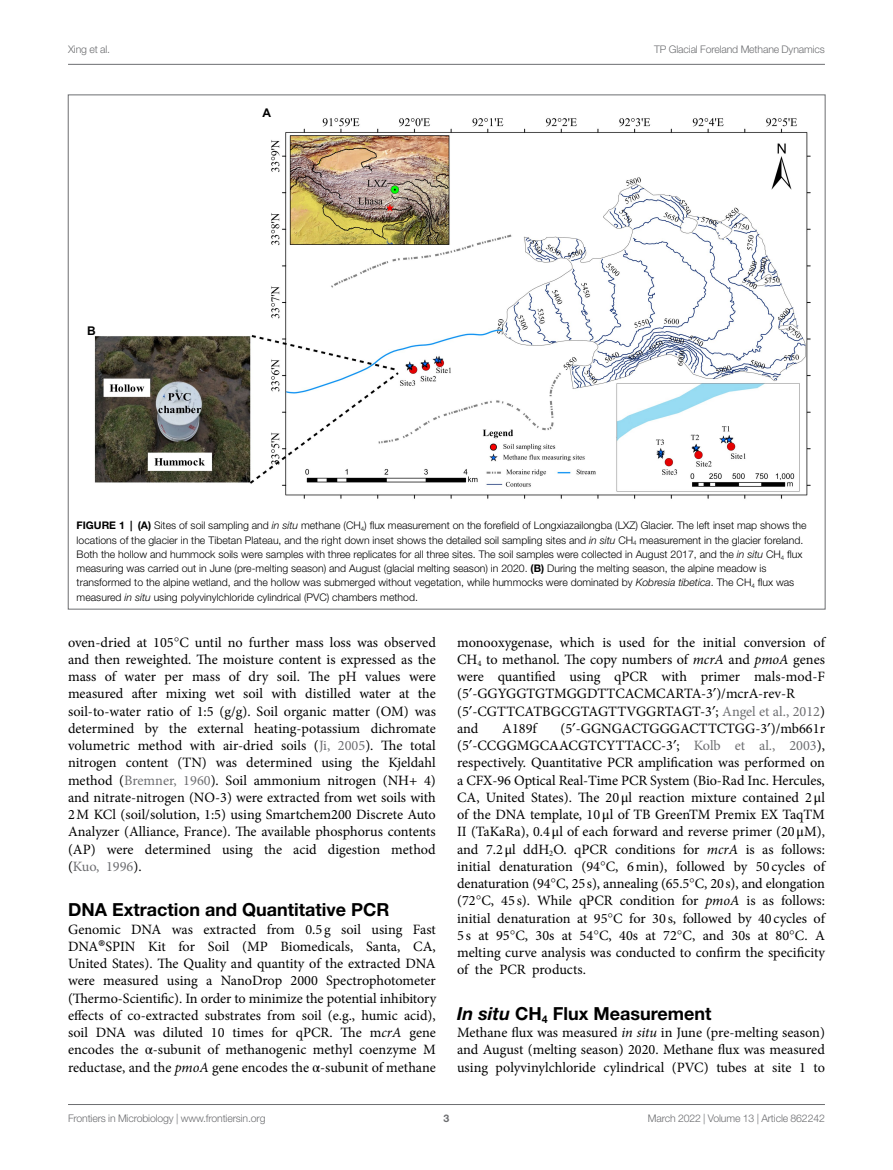
<style>
.page{position:relative;width:893px;height:1170px;background:#fff}
.page>*{position:absolute;margin:0;border:0;box-sizing:border-box;transform-origin:0 0}
.HEAD_2{font:700 18px "Helvetica Neue LT Std";color:#000}
.TEXT_FLUSH{font:14.25px/17.2px "Minion Pro";color:#000;text-align:justify}
.t1{font:700 12px "Arial";color:#000}
.FIG_LEG{font:300 10.5px/14.2px "Helvetica Neue LT Std";color:#000}
.t2{font:300 10.5px "Helvetica Neue LT Std";letter-spacing:-.015em;color:#6d6e71}
.t3{font:700 10.5px "Helvetica Neue LT Std";color:#6d6e71}
.s1{font-weight:700}
.s2{font-style:italic}
.s3{font-family:"STIX General"}
.s4{color:#6d6e71}
.s5{font-size:22.5px}
.s6{font-family:"Gentium Plus"}
</style>
<div class="page">
<hr style="left:68px;top:64px;width:757px;height:1px;background:#6d6e71">
<hr style="left:68px;top:1104px;width:757px;height:1px;background:#6d6e71">
<img style="left:94px;top:118px;width:717px;height:381px">
<p class="t2" style="left:68px;top:42px;width:44px">Xing et al.</p>
<p class="t2" style="left:654px;top:42px;width:172px">TP Glacial Foreland Methane Dynamics</p>
<p class="t1" style="left:87px;top:322px;width:10px">B</p>
<p class="t1" style="left:263px;top:105px;width:10px">A</p>
<p class="FIG_LEG" style="left:77px;top:518px;width:732px"><span class="s1">FIGURE 1 | (A)</span> Sites of soil sampling and <span class="s2">in situ</span> methane (CH<sub>4</sub>) flux measurement on the forefield of Longxiazailongba (LXZ) Glacier. The left inset map shows the locations of the glacier in the Tibetan Plateau, and the right down inset shows the detailed soil sampling sites and <span class="s2">in situ</span> CH<sub>4</sub> measurement in the glacier foreland.<br>Both the hollow and hummock soils were samples with three replicates for all three sites. The soil samples were collected in August 2017, and the <span class="s2">in situ</span> CH<sub>4</sub> flux measuring was carried out in June (pre-melting season) and August (glacial melting season) in 2020. <span class="s1">(B)</span> During the melting season, the alpine meadow is transformed to the alpine wetland, and the hollow was submerged without vegetation, while hummocks were dominated by <span class="s2">Kobresia tibetica</span>. The CH<sub>4</sub> flux was measured <span class="s2">in situ</span> using polyvinylchloride cylindrical (PVC) chambers method.</p>
<p class="TEXT_FLUSH" style="left:68px;top:633px;width:369px">oven-dried at 105<span class="s3">°</span>C until no further mass loss was observed and then reweighted. The moisture content is expressed as the mass of water per mass of dry soil. The pH values were measured after mixing wet soil with distilled water at the soil-to-water ratio of 1:5 (g/g). Soil organic matter (OM) was determined by the external heating-potassium dichromate volumetric method with air-dried soils (<span class="s4">Ji, 2005</span>). The total nitrogen content (TN) was determined using the Kjeldahl method (<span class="s4">Bremner, 1960</span>). Soil ammonium nitrogen (NH+ 4) and nitrate-nitrogen (NO-3) were extracted from wet soils with 2M KCl (soil/solution, 1:5) using Smartchem200 Discrete Auto Analyzer (Alliance, France). The available phosphorus contents (AP) were determined using the acid digestion method (<span class="s4">Kuo, 1996</span>).</p>
<p class="HEAD_2" style="left:68px;top:898px;width:323px">DNA Extraction and Quantitative PCR</p>
<p class="TEXT_FLUSH" style="left:68px;top:920px;width:370px">Genomic DNA was extracted from 0.5 g soil using Fast DNA<span class="s5">®</span>SPIN Kit for Soil (MP Biomedicals, Santa, CA, United States). The Quality and quantity of the extracted DNA were measured using a NanoDrop 2000 Spectrophotometer (Thermo-Scientific). In order to minimize the potential inhibitory effects of co-extracted substrates from soil (e.g., humic acid), soil DNA was diluted 10 times for qPCR. The m<span class="s2">crA</span> gene encodes the <span class="s3">α</span>-subunit of methanogenic methyl coenzyme M reductase, and the <span class="s2">pmoA</span> gene encodes the <span class="s3">α</span>-subunit of methane</p>
<p class="TEXT_FLUSH" style="left:457px;top:633px;width:369px;text-align:left">monooxygenase, which is used for the initial conversion of CH<sub>4</sub> to methanol. The copy numbers of <span class="s2">mcrA</span> and <span class="s2">pmoA</span> genes were quantified using qPCR with primer mals-mod-F (5<span class="s6">′</span>-GGYGGTGTMGGDTTCACMCARTA-3<span class="s6">′</span>)/mcrA-rev-R (5<span class="s6">′</span>-CGTTCATBGCGTAGTTVGGRTAGT-3<span class="s6">′</span>; <span class="s4">Angel et al., 2012</span>) and</p>
<p class="TEXT_FLUSH" style="left:457px;top:719px;width:369px;text-indent:103px">(5<span class="s6">′</span>-GGNGACTGGGACTTCTGG-3<span class="s6">′</span>)/mb661r (5<span class="s6">′</span>-CCGGMGCAACGTCYTTACC-3<span class="s6">′</span>; <span class="s4">Kolb et al., 2003</span>), respectively. Quantitative PCR amplification was performed on a CFX-96 Optical Real-Time PCR System (Bio-Rad Inc. Hercules, CA, United States). The 20<span class="s3">μ</span>l reaction mixture contained 2<span class="s3">μ</span>l of the DNA template, 10<span class="s3">μ</span>l of TB GreenTM Premix EX TaqTM II (TaKaRa), 0.4<span class="s3">μ</span>l of each forward and reverse primer (20<span class="s3">μ</span>M), and 7.2<span class="s3">μ</span>l ddH<sub>2</sub>O. qPCR conditions for <span class="s2">mcrA</span> is as follows: initial denaturation (94<span class="s3">°</span>C, 6min), followed by 50 cycles of denaturation (94<span class="s3">°</span>C, 25s), annealing (65.5<span class="s3">°</span>C, 20s), and elongation (72<span class="s3">°</span>C, 45 s). While qPCR condition for <span class="s2">pmoA</span> is as follows: initial denaturation at 95<span class="s3">°</span>C for 30 s, followed by 40 cycles of 5 s at 95<span class="s3">°</span>C, 30s at 54<span class="s3">°</span>C, 40s at 72<span class="s3">°</span>C, and 30s at 80<span class="s3">°</span>C. A melting curve analysis was conducted to confirm the specificity of the PCR products.</p>
<p class="HEAD_2" style="left:457px;top:1002px;width:256px"><span class="s2">In situ</span> CH<sub>4</sub> Flux Measurement</p>
<p class="TEXT_FLUSH" style="left:457px;top:1023px;width:369px">Methane flux was measured <span class="s2">in situ</span> in June (pre-melting season) and August (melting season) 2020. Methane flux was measured using polyvinylchloride cylindrical (PVC) tubes at site 1 to</p>
<p class="TEXT_FLUSH" style="left:502px;top:719px;width:36px">A189f</p>
<p class="t2" style="left:68px;top:1111px;width:199px">Frontiers in Microbiology | www.frontiersin.org</p>
<p class="t3" style="left:444px;top:1111px;width:7px">3</p>
<p class="t2" style="left:648px;top:1111px;width:178px">March 2022 | Volume 13 | Article 862242</p>
</div>
